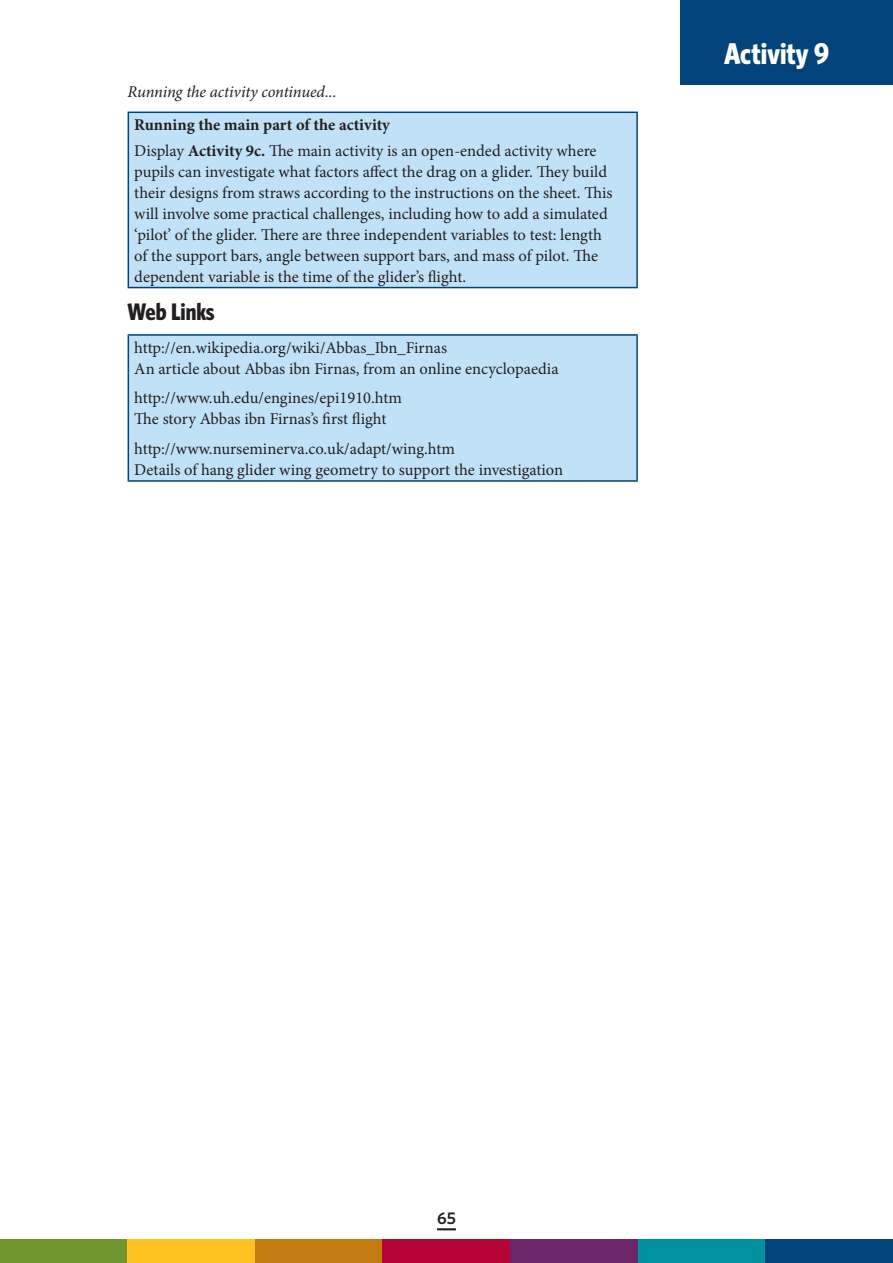
<style>
.page{position:relative;width:893px;height:1263px;background:#fff}
.page>*{position:absolute;margin:0;border:0;box-sizing:border-box;transform-origin:0 0}
.ChapterSubHeading{font:700 30px "Whitney Condensed";color:#fff}
.ChapterSubHeading-2{font:700 24px "Whitney Condensed";color:#231f20}
.pageNumbers{font:600 16.95px "Whitney";color:#231f20}
.MainText{font:16.5px/21px "Minion Pro";letter-spacing:-.005em;color:#231f20}
.SubSubHeading{font:700 16.5px "Minion Pro";color:#231f20}
.MainText-2{font:italic 16.5px "Minion Pro";letter-spacing:-.01em;color:#231f20}
.s1{font-weight:700}
</style>
<div class="page">
<div style="left:128px;top:112px;width:509px;height:176px;background:#c1e2f6"></div>
<hr style="left:128px;top:112px;width:510px;height:1px;background:#00447b">
<hr style="left:128px;top:113px;width:1px;height:174px;background:#00447b">
<hr style="left:636px;top:113px;width:2px;height:174px;background:#00447b">
<hr style="left:128px;top:287px;width:510px;height:1px;background:#00447b">
<div style="left:128px;top:335px;width:509px;height:146px;background:#c1e2f6"></div>
<hr style="left:128px;top:334px;width:510px;height:2px;background:#00447b">
<hr style="left:128px;top:336px;width:1px;height:144px;background:#00447b">
<hr style="left:636px;top:336px;width:2px;height:144px;background:#00447b">
<hr style="left:128px;top:480px;width:510px;height:2px;background:#00447b">
<div style="left:0;top:1239px;width:128px;height:24px;background:#71962f"></div>
<div style="left:128px;top:1239px;width:127px;height:24px;background:#fec221"></div>
<div style="left:255px;top:1239px;width:128px;height:24px;background:#c27b11"></div>
<div style="left:510px;top:1239px;width:128px;height:24px;background:#6c2669"></div>
<div style="left:638px;top:1239px;width:127px;height:24px;background:#00919f"></div>
<div style="left:765px;top:1239px;width:128px;height:24px;background:#00447b"></div>
<div style="left:383px;top:1239px;width:127px;height:24px;background:#b50536"></div>
<svg style="left:437px;top:1228px;width:19px;height:2px"></svg>
<div style="left:680px;top:0;width:213px;height:85px;background:#00447b"></div>
<p class="MainText-2" style="left:128px;top:80px;width:211px">Running the activity continued...</p>
<p class="SubSubHeading" style="left:134px;top:113px;width:258px">Running the main part of the activity</p>
<p class="MainText" style="left:134px;top:140px;width:480px">Display <span class="s1">Activity 9c.</span> The main activity is an open-ended activity where pupils can investigate what factors affect the drag on a glider. They build their designs from straws according to the instructions on the sheet. This will involve some practical challenges, including how to add a simulated ‘pilot’ of the glider. There are three independent variables to test: length of the support bars, angle between support bars, and mass of pilot. The dependent variable is the time of the glider’s flight.</p>
<p class="ChapterSubHeading-2" style="left:128px;top:297px;width:89px">Web Links</p>
<p class="MainText" style="left:134px;top:337px;width:426px">http://en.wikipedia.org/wiki/Abbas_Ibn_Firnas<br>An article about Abbas ibn Firnas, from an online encyclopaedia</p>
<p class="MainText" style="left:134px;top:388px;width:269px">http://www.uh.edu/engines/epi1910.htm<br>The story Abbas ibn Firnas’s first flight</p>
<p class="MainText" style="left:134px;top:438px;width:430px">http://www.nurseminerva.co.uk/adapt/wing.htm<br>Details of hang glider wing geometry to support the investigation</p>
<p class="ChapterSubHeading" style="left:724px;top:36px;width:107px">Activity 9</p>
<p class="pageNumbers" style="left:437px;top:1208px;width:10px">65</p>
</div>
